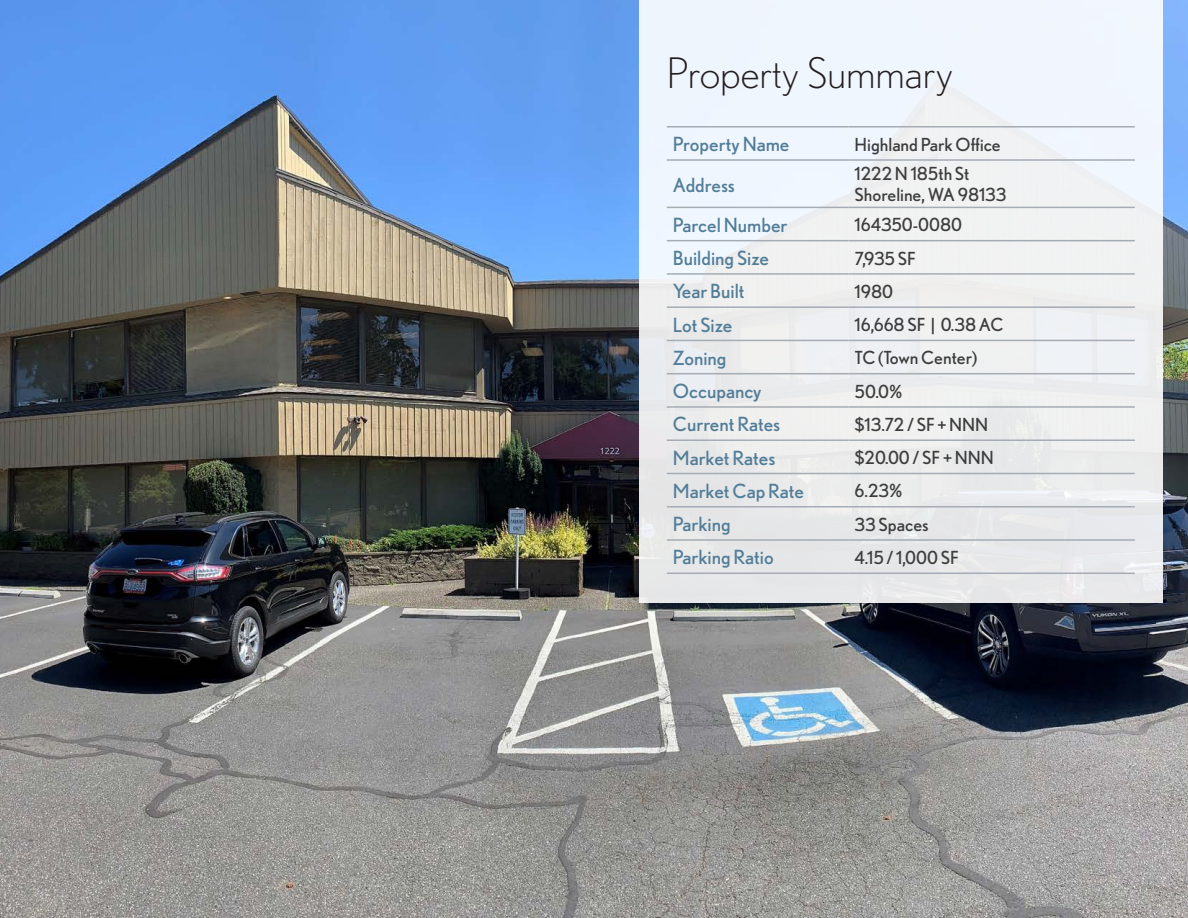
<style>
.page{position:relative;width:1188px;height:918px;background:#fff}
.page>*{position:absolute;margin:0;border:0;box-sizing:border-box;transform-origin:0 0}
.t1{font:300 42px "Nobel";color:#231f20}
.t2{font:19.5px "Nobel";color:#517d98}
.t3{font:18px "Nobel";color:#3d3d3d}
</style>
<div class="page">
<img style="left:0;top:0;width:1188px;height:918px">
<div style="left:639px;top:0;width:523px;height:603px;background:linear-gradient(to right,#eceff3,#eef0f3)"></div>
<hr style="left:667px;top:126px;width:182px;height:2px;background:#a6acb4">
<hr style="left:849px;top:126px;width:286px;height:2px;background:#a6acb4">
<hr style="left:667px;top:159px;width:182px;height:2px;background:#a6acb4">
<hr style="left:849px;top:159px;width:286px;height:2px;background:#a6acb4">
<hr style="left:667px;top:207px;width:182px;height:1px;background:#a6acb4">
<hr style="left:849px;top:207px;width:286px;height:1px;background:#a6acb4">
<hr style="left:667px;top:240px;width:182px;height:1px;background:#a6acb4">
<hr style="left:849px;top:240px;width:286px;height:1px;background:#a6acb4">
<hr style="left:667px;top:273px;width:182px;height:2px;background:#a6acb4">
<hr style="left:849px;top:273px;width:286px;height:2px;background:#a6acb4">
<hr style="left:667px;top:306px;width:182px;height:2px;background:#a6acb4">
<hr style="left:849px;top:306px;width:286px;height:2px;background:#a6acb4">
<hr style="left:667px;top:340px;width:182px;height:1px;background:#a6acb4">
<hr style="left:849px;top:340px;width:286px;height:1px;background:#a6acb4">
<hr style="left:667px;top:373px;width:182px;height:1px;background:#a6acb4">
<hr style="left:849px;top:373px;width:286px;height:1px;background:#a6acb4">
<hr style="left:667px;top:406px;width:182px;height:2px;background:#a6acb4">
<hr style="left:849px;top:406px;width:286px;height:2px;background:#a6acb4">
<hr style="left:667px;top:439px;width:182px;height:2px;background:#a6acb4">
<hr style="left:849px;top:439px;width:286px;height:2px;background:#a6acb4">
<hr style="left:667px;top:473px;width:182px;height:1px;background:#a6acb4">
<hr style="left:849px;top:473px;width:286px;height:1px;background:#a6acb4">
<hr style="left:667px;top:506px;width:182px;height:2px;background:#a6acb4">
<hr style="left:849px;top:506px;width:286px;height:2px;background:#a6acb4">
<hr style="left:667px;top:539px;width:182px;height:2px;background:#a6acb4">
<hr style="left:849px;top:539px;width:286px;height:2px;background:#a6acb4">
<hr style="left:667px;top:573px;width:182px;height:1px;background:#a6acb4">
<hr style="left:849px;top:573px;width:286px;height:1px;background:#a6acb4">
<p class="t1" style="left:667px;top:49px;width:287px">Property Summary</p>
<p class="t2" style="left:673px;top:133px;width:118px">Property Name</p>
<p class="t3" style="left:855px;top:134px;width:148px">Highland Park Office</p>
<p class="t2" style="left:673px;top:173px;width:64px">Address</p>
<p class="t3" style="left:855px;top:164px;width:116px">1222 N 185th St</p>
<p class="t3" style="left:855px;top:185px;width:153px">Shoreline, WA 98133</p>
<p class="t2" style="left:673px;top:214px;width:116px">Parcel Number</p>
<p class="t3" style="left:855px;top:214px;width:109px">164350-0080</p>
<p class="t2" style="left:673px;top:247px;width:98px">Building Size</p>
<p class="t3" style="left:855px;top:248px;width:63px">7,935 SF</p>
<p class="t2" style="left:673px;top:280px;width:73px">Year Built</p>
<p class="t3" style="left:855px;top:281px;width:40px">1980</p>
<p class="t2" style="left:673px;top:313px;width:61px">Lot Size</p>
<p class="t3" style="left:855px;top:314px;width:150px">16,668 SF | 0.38 AC</p>
<p class="t2" style="left:673px;top:347px;width:55px">Zoning</p>
<p class="t3" style="left:855px;top:347px;width:124px">TC (Town Center)</p>
<p class="t2" style="left:673px;top:380px;width:90px">Occupancy</p>
<p class="t3" style="left:855px;top:381px;width:49px">50.0%</p>
<p class="t2" style="left:673px;top:413px;width:109px">Current Rates</p>
<p class="t3" style="left:855px;top:414px;width:135px">$13.72 / SF + NNN</p>
<p class="t2" style="left:673px;top:446px;width:104px">Market Rates</p>
<p class="t3" style="left:855px;top:447px;width:141px">$20.00 / SF + NNN</p>
<p class="t2" style="left:673px;top:480px;width:133px">Market Cap Rate</p>
<p class="t3" style="left:855px;top:480px;width:49px">6.23%</p>
<p class="t2" style="left:673px;top:513px;width:59px">Parking</p>
<p class="t3" style="left:855px;top:514px;width:76px">33 Spaces</p>
<p class="t2" style="left:673px;top:546px;width:103px">Parking Ratio</p>
<p class="t3" style="left:855px;top:547px;width:106px">4.15 / 1,000 SF</p>
</div>
